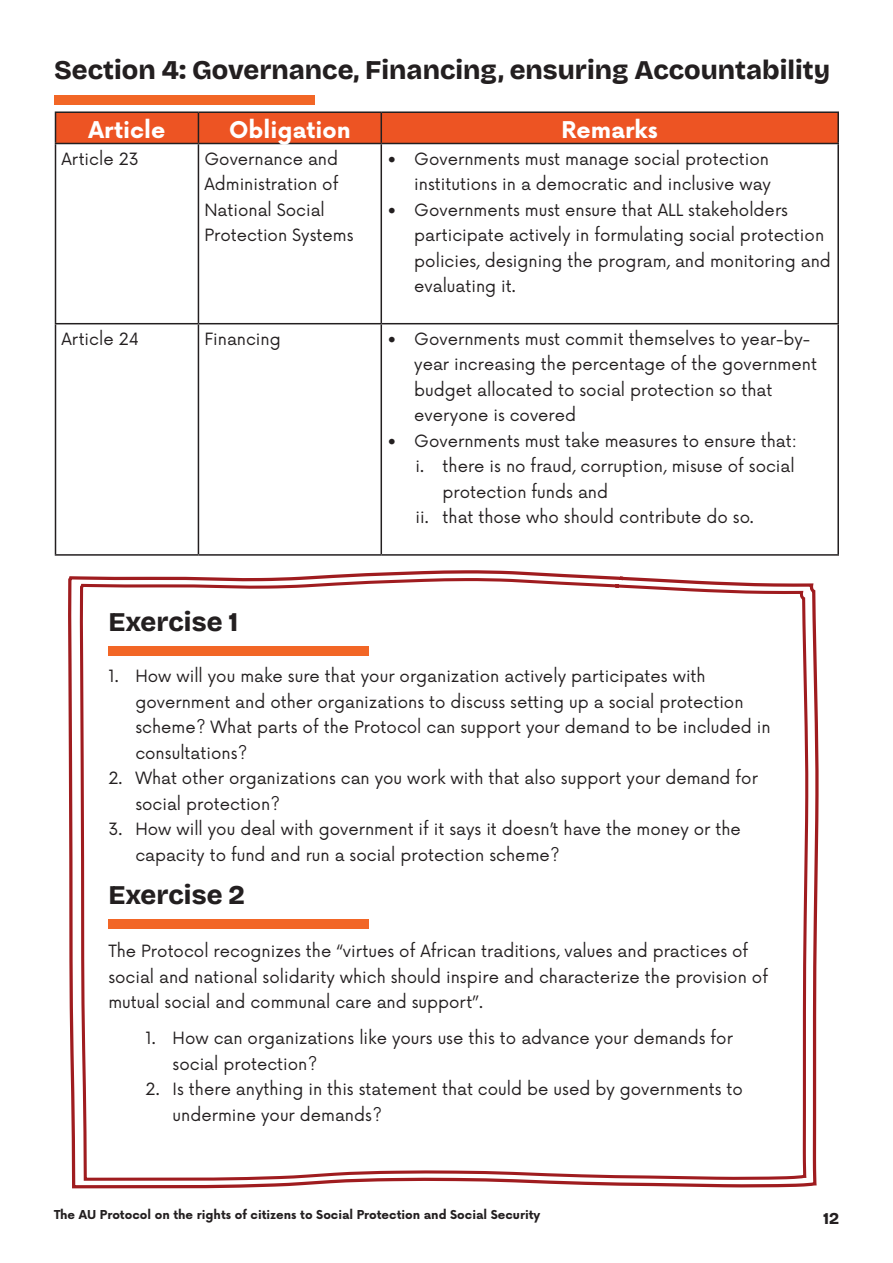
<style>
.page{position:relative;width:893px;height:1263px;background:#fff}
.page>*{position:absolute;margin:0;border:0;box-sizing:border-box;transform-origin:0 0}
.t1{font:800 27px "Bricolage Grotesque";color:#231f20}
.t2{font:700 22.5px "Now Alt";color:#fff}
.t3{font:16.5px/25.5px "Now Alt";color:#231f20}
.t4{font:800 16.5px "Bricolage Grotesque";color:#231f20}
.t5{font:700 12px "Now Alt";color:#231f20}
</style>
<div class="page">
<div style="left:55px;top:95px;width:260px;height:9px;background:#f26626"></div>
<div style="left:56px;top:113px;width:781px;height:30px;background:#ed5423"></div>
<hr style="left:55px;top:111px;width:143px;height:2px;background:#231f20">
<hr style="left:55px;top:113px;width:1px;height:30px;background:#231f20">
<hr style="left:198px;top:111px;width:183px;height:2px;background:#231f20">
<hr style="left:198px;top:113px;width:1px;height:30px;background:#231f20">
<hr style="left:381px;top:111px;width:458px;height:2px;background:#231f20">
<hr style="left:381px;top:113px;width:1px;height:30px;background:#231f20">
<hr style="left:837px;top:113px;width:2px;height:30px;background:#231f20">
<hr style="left:55px;top:143px;width:143px;height:1px;background:#231f20">
<hr style="left:55px;top:144px;width:1px;height:179px;background:#231f20">
<hr style="left:198px;top:143px;width:183px;height:1px;background:#231f20">
<hr style="left:198px;top:144px;width:1px;height:179px;background:#231f20">
<hr style="left:381px;top:143px;width:458px;height:1px;background:#231f20">
<hr style="left:381px;top:144px;width:1px;height:179px;background:#231f20">
<hr style="left:837px;top:144px;width:2px;height:179px;background:#231f20">
<hr style="left:55px;top:323px;width:143px;height:1px;background:#231f20">
<hr style="left:55px;top:324px;width:1px;height:230px;background:#231f20">
<hr style="left:198px;top:323px;width:183px;height:1px;background:#231f20">
<hr style="left:198px;top:324px;width:1px;height:230px;background:#231f20">
<hr style="left:381px;top:323px;width:458px;height:1px;background:#231f20">
<hr style="left:381px;top:324px;width:1px;height:230px;background:#231f20">
<hr style="left:837px;top:324px;width:2px;height:230px;background:#231f20">
<hr style="left:55px;top:554px;width:143px;height:2px;background:#231f20">
<hr style="left:198px;top:554px;width:183px;height:2px;background:#231f20">
<hr style="left:381px;top:554px;width:458px;height:2px;background:#231f20">
<svg style="left:68px;top:570px;width:751px;height:619px"></svg>
<h1 class="t1" style="left:54px;top:48px;width:778px">Section 4: Governance, Financing, ensuring Accountability</h1>
<h2 class="t2" style="left:89px;top:113px;width:78px">Article</h2>
<h2 class="t2" style="left:229px;top:113px;width:123px">Obligation</h2>
<h2 class="t2" style="left:562px;top:113px;width:98px">Remarks</h2>
<p class="t3" style="left:62px;top:145px;width:79px">Article 23</p>
<p class="t3" style="left:204px;top:145px;width:151px">Governance and<br>Administration of<br>National Social<br>Protection Systems</p>
<p class="t3" style="left:387px;top:145px;width:385px;text-align:right">• Governments must manage social protection institutions in a democratic and inclusive way</p>
<p class="t3" style="left:414px;top:196px;width:418px;text-indent:-27px">• Governments must ensure that ALL stakeholders participate actively in formulating social protection policies, designing the program, and monitoring and evaluating it.</p>
<p class="t3" style="left:62px;top:325px;width:79px">Article 24</p>
<p class="t3" style="left:204px;top:325px;width:78px">Financing</p>
<p class="t3" style="left:414px;top:325px;width:404px;text-indent:-27px">• Governments must commit themselves to year-by&shy;year increasing the percentage of the government budget allocated to social protection so that everyone is covered</p>
<p class="t3" style="left:387px;top:427px;width:411px">• Governments must take measures to ensure that:</p>
<p class="t3" style="left:416px;top:452px;width:381px">i. there is no fraud, corruption, misuse of social</p>
<p class="t3" style="left:443px;top:478px;width:167px">protection funds and</p>
<p class="t3" style="left:416px;top:503px;width:340px">ii. that those who should contribute do so.</p>
<h1 class="t1" style="left:108px;top:599px;width:131px">Exercise 1</h1>
<p class="t3" style="left:135px;top:662px;width:637px;text-indent:-27px">1. How will you make sure that your organization actively participates with government and other organizations to discuss setting up a social protection scheme? What parts of the Protocol can support your demand to be included in consultations?</p>
<p class="t3" style="left:135px;top:764px;width:624px;text-indent:-27px">2. What other organizations can you work with that also support your demand for social protection?</p>
<p class="t3" style="left:135px;top:815px;width:607px;text-indent:-27px">3. How will you deal with government if it says it doesn’t have the money or the capacity to fund and run a social protection scheme?</p>
<h1 class="t1" style="left:108px;top:873px;width:138px">Exercise 2</h1>
<p class="t3" style="left:108px;top:937px;width:661px">The Protocol recognizes the “virtues of African traditions, values and practices of social and national solidarity which should inspire and characterize the provision of mutual social and communal care and support”.</p>
<p class="t3" style="left:173px;top:1024px;width:562px;text-indent:-27px">1. How can organizations like yours use this to advance your demands for social protection?</p>
<p class="t3" style="left:173px;top:1075px;width:572px;text-indent:-27px">2. Is there anything in this statement that could be used by governments to undermine your demands?</p>
<p class="t5" style="left:54px;top:1206px;width:488px">The AU Protocol on the rights of citizens to Social Protection and Social Security</p>
<p class="t4" style="left:823px;top:1205px;width:18px">12</p>
</div>
